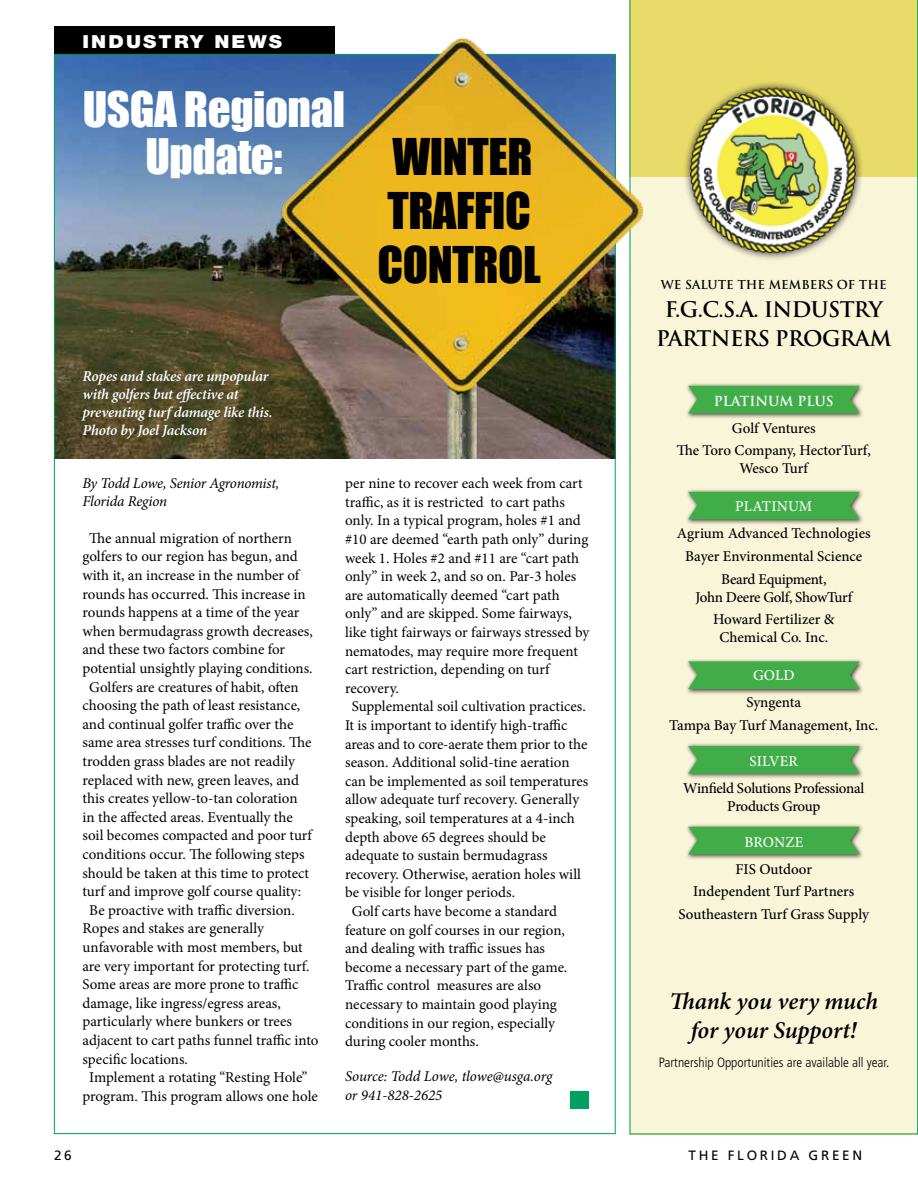
<style>
.page{position:relative;width:918px;height:1188px;background:#fff}
.page>*{position:absolute;margin:0;border:0;box-sizing:border-box;transform-origin:0 0}
.t1{font:46.5px/54px "Impact";letter-spacing:-.01em;color:#000;text-align:center}
.t2{font:45px/46.5px "Impact";letter-spacing:-.01em;color:#fff;text-align:center}
.t3{font:italic 600 24px/28.8px "Minion Pro";letter-spacing:-.005em;color:#000;text-align:center}
.t4{font:700 21px/28.5px "Trajan";letter-spacing:-.03em;color:#000;text-align:center}
.t5{font:900 18px "Helvetica Neue";letter-spacing:.11em;color:#fff;scale:1.1 1}
.t6{font:15px "Minion Pro";letter-spacing:-.005em;color:#000}
.t7{font:500 15px/22.6px "Minion Pro";letter-spacing:-.005em;color:#000;text-align:center}
.t8{font:italic 600 15px/18px "Minion Pro";letter-spacing:-.015em;color:#fff}
.t9{font:italic 15px/18px "Minion Pro";letter-spacing:-.01em;color:#000}
.t10{font:500 15px/18px "Minion Pro";letter-spacing:-.03em;color:#000;text-align:center}
.t11{font:500 15px "Minion Pro";letter-spacing:.01em;color:#fff}
.t12{font:300 condensed 13.5px "Frutiger";color:#000}
.t13{font:13.5px "Frutiger";letter-spacing:.2em;color:#000}
.t14{font:700 13.5px "Trajan Pro";color:#fff}
.t15{font:700 12px "Trajan";color:#000}
</style>
<div class="page">
<img style="left:56px;top:56px;width:217px;height:402px">
<div style="left:54px;top:26px;width:281px;height:29px;background:#000"></div>
<div style="left:570px;top:1091px;width:18px;height:17px;background:#00a160"></div>
<svg style="left:630px;top:0;width:288px;height:1134px;background:#f6f1cb"></svg>
<div style="left:683px;top:81px;width:180px;height:181px;background:#000;opacity:.75"></div>
<img style="left:679px;top:86px;width:189px;height:177px">
<div style="left:685px;top:382px;width:180px;height:37px;background:#000;opacity:.75"></div>
<div style="left:688px;top:386px;width:171px;height:27px;background:#41ad49"></div>
<div style="left:685px;top:488px;width:180px;height:37px;background:#000;opacity:.75"></div>
<div style="left:688px;top:492px;width:171px;height:27px;background:#41ad49"></div>
<div style="left:685px;top:658px;width:180px;height:37px;background:#000;opacity:.75"></div>
<svg style="left:688px;top:661px;width:171px;height:28px;background:#4aae4f"></svg>
<div style="left:685px;top:742px;width:180px;height:38px;background:#000;opacity:.75"></div>
<svg style="left:688px;top:746px;width:171px;height:28px;background:#49ad4f"></svg>
<div style="left:685px;top:823px;width:180px;height:37px;background:#000;opacity:.75"></div>
<div style="left:688px;top:827px;width:171px;height:27px;background:#41ad49"></div>
<img style="left:273px;top:30px;width:370px;height:428px">
<p class="t5" style="left:82px;top:30px;width:183px">INDUSTRY NEWS</p>
<h2 class="t2" style="left:83px;top:86px;width:264px">USGA REGIONAL<br>UPDATE:</h2>
<p class="t8" style="left:82px;top:368px;width:192px">Ropes and stakes are unpopular with golfers but effective at preventing turf damage like this.<br>Photo by Joel Jackson</p>
<h1 class="t1" style="left:378px;top:130px;width:165px">WINTER<br>TRAFFIC<br>CONTROL</h1>
<p class="t9" style="left:82px;top:474px;width:198px">By Todd Lowe, Senior Agronomist,<br>Florida Region</p>
<p class="t6" style="left:89px;top:528px;width:204px">The annual migration of northern</p>
<p class="t6" style="left:82px;top:547px;width:217px">golfers to our region has begun, and</p>
<p class="t6" style="left:82px;top:565px;width:218px">with it, an increase in the number of</p>
<p class="t6" style="left:82px;top:584px;width:225px">rounds has occurred. This increase in</p>
<p class="t6" style="left:82px;top:602px;width:218px">rounds happens at a time of the year</p>
<p class="t6" style="left:82px;top:621px;width:232px">when bermudagrass growth decreases,</p>
<p class="t6" style="left:82px;top:640px;width:204px">and these two factors combine for</p>
<p class="t6" style="left:82px;top:658px;width:232px">potential unsightly playing conditions.</p>
<p class="t6" style="left:89px;top:677px;width:211px">Golfers are creatures of habit, often</p>
<p class="t6" style="left:82px;top:695px;width:219px">choosing the path of least resistance,</p>
<p class="t6" style="left:82px;top:714px;width:212px">and continual golfer traffic over the</p>
<p class="t6" style="left:82px;top:733px;width:231px">same area stresses turf conditions. The</p>
<p class="t6" style="left:82px;top:751px;width:214px">trodden grass blades are not readily</p>
<p class="t6" style="left:82px;top:770px;width:218px">replaced with new, green leaves, and</p>
<p class="t6" style="left:82px;top:788px;width:217px">this creates yellow-to-tan coloration</p>
<p class="t6" style="left:82px;top:807px;width:212px">in the affected areas. Eventually the</p>
<p class="t6" style="left:82px;top:826px;width:231px">soil becomes compacted and poor turf</p>
<p class="t6" style="left:82px;top:844px;width:224px">conditions occur. The following steps</p>
<p class="t6" style="left:82px;top:863px;width:228px">should be taken at this time to protect</p>
<p class="t6" style="left:82px;top:881px;width:220px">turf and improve golf course quality:</p>
<p class="t6" style="left:89px;top:900px;width:207px">Be proactive with traffic diversion.</p>
<p class="t6" style="left:82px;top:919px;width:183px">Ropes and stakes are generally</p>
<p class="t6" style="left:82px;top:937px;width:222px">unfavorable with most members, but</p>
<p class="t6" style="left:82px;top:956px;width:228px">are very important for protecting turf.</p>
<p class="t6" style="left:82px;top:974px;width:217px">Some areas are more prone to traffic</p>
<p class="t6" style="left:82px;top:993px;width:200px">damage, like ingress/egress areas,</p>
<p class="t6" style="left:82px;top:1012px;width:211px">particularly where bunkers or trees</p>
<p class="t6" style="left:82px;top:1030px;width:238px">adjacent to cart paths funnel traffic into</p>
<p class="t6" style="left:82px;top:1049px;width:107px">specific locations.</p>
<p class="t6" style="left:89px;top:1067px;width:220px">Implement a rotating “Resting Hole”</p>
<p class="t6" style="left:82px;top:1086px;width:237px">program. This program allows one hole</p>
<p class="t6" style="left:345px;top:473px;width:239px">per nine to recover each week from cart</p>
<p class="t6" style="left:345px;top:492px;width:221px">traffic, as it is restricted to cart paths</p>
<p class="t6" style="left:345px;top:511px;width:237px">only. In a typical program, holes #1 and</p>
<p class="t6" style="left:345px;top:529px;width:245px">#10 are deemed “earth path only” during</p>
<p class="t6" style="left:345px;top:548px;width:236px">week 1. Holes #2 and #11 are “cart path</p>
<p class="t6" style="left:345px;top:566px;width:233px">only” in week 2, and so on. Par-3 holes</p>
<p class="t6" style="left:345px;top:585px;width:216px">are automatically deemed “cart path</p>
<p class="t6" style="left:345px;top:604px;width:228px">only” and are skipped. Some fairways,</p>
<p class="t6" style="left:345px;top:622px;width:246px">like tight fairways or fairways stressed by</p>
<p class="t6" style="left:345px;top:641px;width:234px">nematodes, may require more frequent</p>
<p class="t6" style="left:345px;top:659px;width:206px">cart restriction, depending on turf</p>
<p class="t6" style="left:345px;top:678px;width:55px">recovery.</p>
<p class="t6" style="left:352px;top:697px;width:236px">Supplemental soil cultivation practices.</p>
<p class="t6" style="left:345px;top:715px;width:224px">It is important to identify high-traffic</p>
<p class="t6" style="left:345px;top:734px;width:244px">areas and to core-aerate them prior to the</p>
<p class="t6" style="left:345px;top:752px;width:226px">season. Additional solid-tine aeration</p>
<p class="t6" style="left:345px;top:771px;width:245px">can be implemented as soil temperatures</p>
<p class="t6" style="left:345px;top:790px;width:236px">allow adequate turf recovery. Generally</p>
<p class="t6" style="left:345px;top:808px;width:231px">speaking, soil temperatures at a 4-inch</p>
<p class="t6" style="left:345px;top:827px;width:202px">depth above 65 degrees should be</p>
<p class="t6" style="left:345px;top:845px;width:204px">adequate to sustain bermudagrass</p>
<p class="t6" style="left:345px;top:864px;width:237px">recovery. Otherwise, aeration holes will</p>
<p class="t6" style="left:345px;top:883px;width:172px">be visible for longer periods.</p>
<p class="t6" style="left:352px;top:901px;width:207px">Golf carts have become a standard</p>
<p class="t6" style="left:345px;top:920px;width:221px">feature on golf courses in our region,</p>
<p class="t6" style="left:345px;top:938px;width:202px">and dealing with traffic issues has</p>
<p class="t6" style="left:345px;top:957px;width:224px">become a necessary part of the game.</p>
<p class="t6" style="left:345px;top:976px;width:198px">Traffic control measures are also</p>
<p class="t6" style="left:345px;top:994px;width:213px">necessary to maintain good playing</p>
<p class="t6" style="left:345px;top:1013px;width:212px">conditions in our region, especially</p>
<p class="t6" style="left:345px;top:1031px;width:135px">during cooler months.</p>
<p class="t9" style="left:345px;top:1066px;width:209px;line-height:19.5px">Source: Todd Lowe, tlowe@usga.org or 941-828-2625</p>
<p class="t15" style="left:661px;top:277px;width:227px">WE SALUTE THE MEMBERS OF THE</p>
<h3 class="t4" style="left:656px;top:296px;width:237px">F.G.C.S.A. INDUSTRY<br>PARTNERS PROGRAM</h3>
<p class="t14" style="left:714px;top:392px;width:121px">PLATINUM PLUS</p>
<p class="t7" style="left:677px;top:416px;width:196px">Golf Ventures<br>The Toro Company, HectorTurf,</p>
<p class="t7" style="left:739px;top:457px;width:70px">Wesco Turf</p>
<p class="t11" style="left:735px;top:496px;width:79px">Platinum</p>
<p class="t7" style="left:677px;top:522px;width:195px">Agrium Advanced Technologies<br>Bayer Environmental Science<br>Beard Equipment,</p>
<p class="t7" style="left:695px;top:585px;width:158px">John Deere Golf, ShowTurf<br>Howard Fertilizer &amp;</p>
<p class="t7" style="left:719px;top:626px;width:110px">Chemical Co. Inc.</p>
<p class="t11" style="left:753px;top:665px;width:40px">Gold</p>
<p class="t7" style="left:669px;top:691px;width:211px">Syngenta<br>Tampa Bay Turf Management, Inc.</p>
<p class="t11" style="left:750px;top:751px;width:50px">SILVER</p>
<p class="t10" style="left:683px;top:779px;width:183px">Winfield Solutions Professional<br>Products Group</p>
<p class="t11" style="left:744px;top:832px;width:58px">Bronze</p>
<p class="t7" style="left:679px;top:858px;width:192px">FIS Outdoor<br>Independent Turf Partners<br>Southeastern Turf Grass Supply</p>
<h3 class="t3" style="left:670px;top:988px;width:210px">Thank you very much for your Support!</h3>
<p class="t12" style="left:659px;top:1055px;width:232px">Partnership Opportunities are available all year.</p>
<p class="t13" style="left:54px;top:1147px;width:19px">26</p>
<p class="t13" style="left:688px;top:1147px;width:175px">THE FLORIDA GREEN</p>
</div>
